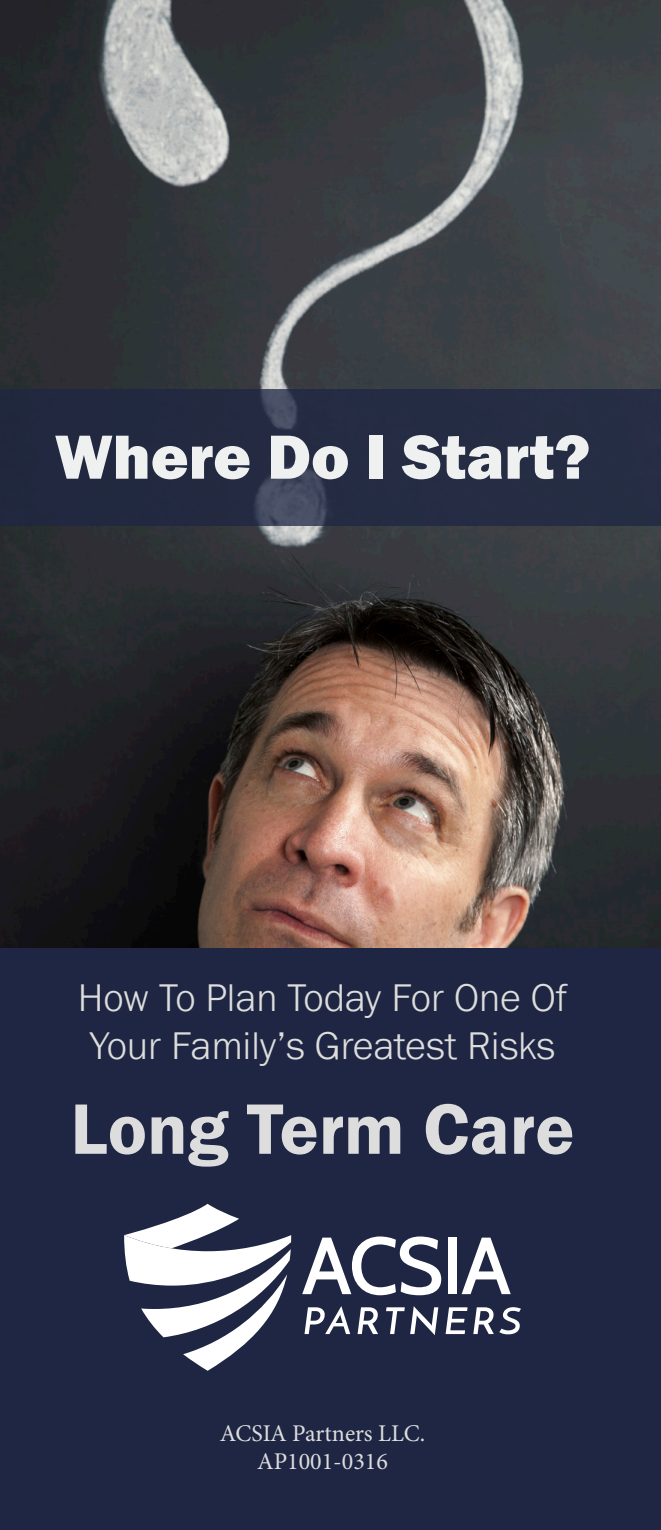
<style>
.page{position:relative;width:661px;height:1530px;background:#fff}
.page>*{position:absolute;margin:0;border:0;box-sizing:border-box;transform-origin:0 0}
.t1{font:73.75px "Franklin Gothic URW Dem";color:#ddddde}
.t2{font:64.5px "Franklin Gothic URW Hea";color:#eff0f0}
.t3{font:300 40px/48px "Franklin Gothic URW";color:#dddddb}
.t4{font:24px "Minion Pro";color:#ddddde}
</style>
<div class="page">
<img style="left:0;top:0;width:661px;height:949px">
<div style="left:0;top:949px;width:661px;height:581px;background:#1e2643"></div>
<svg style="left:124px;top:1204px;width:167px;height:167px"></svg>
<svg style="left:302px;top:1236px;width:139px;height:59px"></svg>
<div style="left:448px;top:1238px;width:8px;height:56px;background:#fff"></div>
<svg style="left:461px;top:1238px;width:49px;height:56px"></svg>
<svg style="left:304px;top:1306px;width:46px;height:28px"></svg>
<svg style="left:357px;top:1307px;width:21px;height:27px"></svg>
<svg style="left:386px;top:1306px;width:52px;height:29px"></svg>
<svg style="left:445px;top:1307px;width:22px;height:27px"></svg>
<svg style="left:473px;top:1307px;width:48px;height:27px"></svg>
<div style="left:0;top:389px;width:661px;height:137px;background:#1e2643"></div>
<p class="t2" style="left:55px;top:415px;width:537px">Where Do I Start?</p>
<p class="t3" style="left:78px;top:973px;width:491px">How To Plan Today For One Of<br>Your Family’s Greatest Risks</p>
<p class="t1" style="left:70px;top:1084px;width:505px">Long Term Care</p>
<p class="t4" style="left:220px;top:1417px;width:207px">ACSIA Partners LLC.</p>
<p class="t4" style="left:257px;top:1446px;width:132px">AP1001-0316</p>
</div>
